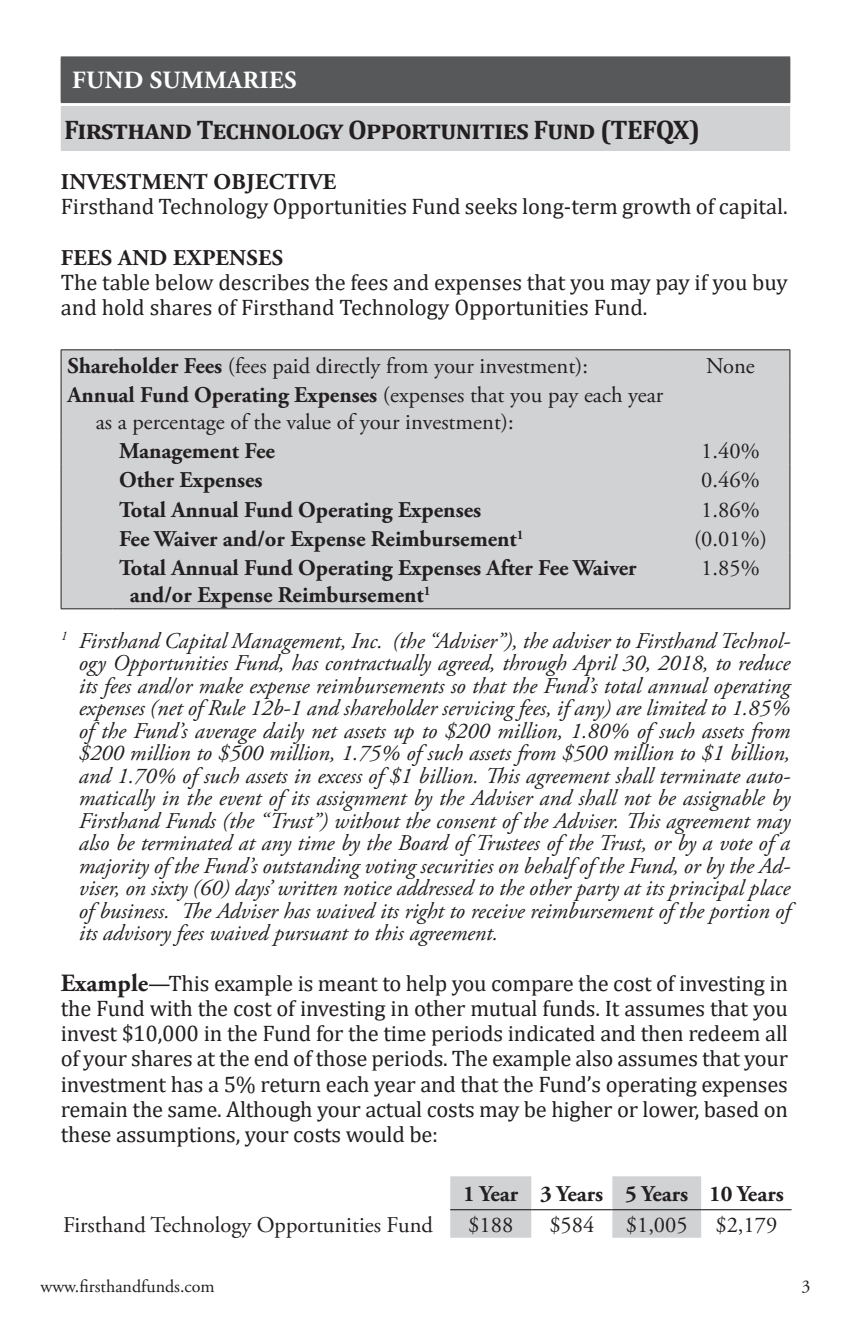
<style>
.page{position:relative;width:851px;height:1337px;background:#fff}
.page>*{position:absolute;margin:0;border:0;box-sizing:border-box;transform-origin:0 0}
.Subheader{font:700 27px "Cambria";letter-spacing:-.025em;color:#231f20}
.t1{font:700 24.75px "Adobe Garamond Pro";letter-spacing:.015em;color:#fff}
.Footnote{font:italic 22.5px/22.5px "Adobe Garamond Pro";color:#231f20;text-align:justify}
.body{font:22.5px/25.2px "Cambria";color:#231f20}
.body-2{font:700 22.5px "Adobe Garamond Pro";color:#231f20}
.Expense_Table_Exampl{font:22.5px "Adobe Garamond Pro";color:#231f20}
.Expense_Table_Exampl-2{font:700 22.5px "Adobe Garamond Pro";color:#231f20}
.t2{font:18px "Adobe Garamond Pro";color:#231f20}
.s1{font-weight:700}
.s2{font-weight:400}
.s3{font-family:"Adobe Garamond Pro";font-weight:700;font-size:24.75px}
</style>
<div class="page">
<div style="left:61px;top:56px;width:729px;height:45px;background:#57585a"></div>
<div style="left:61px;top:58px;width:729px;height:45px;background:#57585a"></div>
<div style="left:61px;top:106px;width:729px;height:45px;background:#d1d2d4"></div>
<div style="left:62px;top:350px;width:727px;height:258px;background:#d1d2d4"></div>
<hr style="left:61px;top:349px;width:52px;height:1px;background:#231f20">
<svg style="left:61px;top:350px;width:1px;height:29px"></svg>
<hr style="left:113px;top:349px;width:558px;height:1px;background:#231f20">
<hr style="left:671px;top:349px;width:119px;height:1px;background:#231f20">
<svg style="left:789px;top:350px;width:1px;height:29px"></svg>
<hr style="left:61px;top:379px;width:1px;height:56px;background:#231f20">
<hr style="left:789px;top:379px;width:1px;height:56px;background:#231f20">
<hr style="left:61px;top:435px;width:1px;height:30px;background:#231f20">
<hr style="left:789px;top:435px;width:1px;height:30px;background:#231f20">
<svg style="left:61px;top:465px;width:1px;height:87px"></svg>
<svg style="left:789px;top:465px;width:1px;height:87px"></svg>
<hr style="left:61px;top:552px;width:1px;height:56px;background:#231f20">
<hr style="left:789px;top:552px;width:1px;height:56px;background:#231f20">
<hr style="left:61px;top:608px;width:52px;height:1px;background:#231f20">
<hr style="left:113px;top:608px;width:558px;height:1px;background:#231f20">
<hr style="left:671px;top:608px;width:119px;height:1px;background:#231f20">
<svg style="left:450px;top:1176px;width:251px;height:61px"></svg>
<hr style="left:450px;top:1209px;width:81px;height:1px;background:#231f20">
<hr style="left:531px;top:1209px;width:81px;height:1px;background:#231f20">
<hr style="left:612px;top:1209px;width:89px;height:1px;background:#231f20">
<hr style="left:701px;top:1209px;width:90px;height:1px;background:#231f20">
<p class="t1" style="left:72px;top:66px;width:226px">FUND SUMMARIES</p>
<p class="Subheader" style="left:64px;top:111px;width:637px">Firsthand Technology Opportunities Fund (TEFQX)</p>
<p class="body-2" style="left:61px;top:169px;width:277px">INVESTMENT OBJECTIVE</p>
<p class="body" style="left:61px;top:194px;width:728px">Firsthand Technology Opportunities Fund seeks long-term growth of capital.</p>
<p class="body-2" style="left:61px;top:245px;width:224px">FEES AND EXPENSES</p>
<p class="body" style="left:61px;top:270px;width:728px">The table below describes the fees and expenses that you may pay if you buy and hold shares of Firsthand Technology Opportunities Fund.</p>
<p class="Expense_Table_Exampl" style="left:68px;top:352px;width:522px"><span class="s1">Shareholder Fees</span> (fees paid directly from your investment):</p>
<p class="Expense_Table_Exampl" style="left:706px;top:352px;width:50px">None</p>
<p class="body-2" style="left:68px;top:382px;width:597px">Annual Fund Operating Expenses <span class="s2">(expenses that you pay each year</span></p>
<p class="Expense_Table_Exampl" style="left:96px;top:408px;width:419px">as a percentage of the value of your investment):</p>
<p class="body-2" style="left:119px;top:438px;width:157px">Management Fee</p>
<p class="Expense_Table_Exampl" style="left:701px;top:437px;width:60px">1.40%</p>
<p class="body-2" style="left:119px;top:467px;width:145px">Other Expenses</p>
<p class="Expense_Table_Exampl" style="left:701px;top:467px;width:60px">0.46%</p>
<p class="body-2" style="left:119px;top:496px;width:363px">Total Annual Fund Operating Expenses</p>
<p class="Expense_Table_Exampl" style="left:701px;top:496px;width:60px">1.86%</p>
<p class="body-2" style="left:119px;top:526px;width:406px">Fee Waiver and/or Expense Reimbursement<sup>1</sup></p>
<p class="Expense_Table_Exampl" style="left:694px;top:525px;width:74px">(0.01%)</p>
<p class="body-2" style="left:119px;top:555px;width:519px">Total Annual Fund Operating Expenses After Fee Waiver</p>
<p class="body-2" style="left:130px;top:582px;width:302px">and/or Expense Reimbursement<sup>1</sup></p>
<p class="Expense_Table_Exampl" style="left:701px;top:554px;width:60px">1.85%</p>
<p class="Footnote" style="left:79px;top:630px;width:713px;text-indent:-18px"><sup>1</sup> Firsthand Capital Management, Inc. (the “Adviser”), the adviser to Firsthand Technol&shy;ogy Opportunities Fund, has contractually agreed, through April 30, 2018, to reduce its fees and/or make expense reimbursements so that the Fund’s total annual operating expenses (net of Rule 12b-1 and shareholder servicing fees, if any) are limited to 1.85% of the Fund’s average daily net assets up to $200 million, 1.80% of such assets from $200 million to $500 million, 1.75% of such assets from $500 million to $1 billion, and 1.70% of such assets in excess of $1 billion. This agreement shall terminate auto&shy;matically in the event of its assignment by the Adviser and shall not be assignable by Firsthand Funds (the “Trust”) without the consent of the Adviser. This agreement may also be terminated at any time by the Board of Trustees of the Trust, or by a vote of a majority of the Fund’s outstanding voting securities on behalf of the Fund, or by the Ad&shy;viser, on sixty (60) days’ written notice addressed to the other party at its principal place of business. The Adviser has waived its right to receive reimbursement of the portion of its advisory fees waived pursuant to this agreement.</p>
<p class="body" style="left:61px;top:970px;width:728px;text-align:justify"><span class="s3">Example</span>—This example is meant to help you compare the cost of investing in the Fund with the cost of investing in other mutual funds. It assumes that you invest $10,000 in the Fund for the time periods indicated and then redeem all of your shares at the end of those periods. The example also assumes that your investment has a 5% return each year and that the Fund’s operating expenses remain the same. Although your actual costs may be higher or lower, based on these assumptions, your costs would be:</p>
<p class="Expense_Table_Exampl-2" style="left:463px;top:1180px;width:56px">1 Year</p>
<p class="Expense_Table_Exampl-2" style="left:540px;top:1180px;width:65px">3 Years</p>
<p class="Expense_Table_Exampl-2" style="left:625px;top:1180px;width:65px">5 Years</p>
<p class="Expense_Table_Exampl-2" style="left:709px;top:1180px;width:76px">10 Years</p>
<p class="Expense_Table_Exampl" style="left:63px;top:1211px;width:371px">Firsthand Technology Opportunities Fund</p>
<p class="Expense_Table_Exampl" style="left:468px;top:1211px;width:46px">$188</p>
<p class="Expense_Table_Exampl" style="left:549px;top:1211px;width:46px">$584</p>
<p class="Expense_Table_Exampl" style="left:625px;top:1211px;width:63px">$1,005</p>
<p class="Expense_Table_Exampl" style="left:715px;top:1211px;width:63px">$2,179</p>
<p class="t2" style="left:40px;top:1275px;width:176px">www.firsthandfunds.com</p>
<p class="t2" style="left:801px;top:1275px;width:10px">3</p>
</div>
